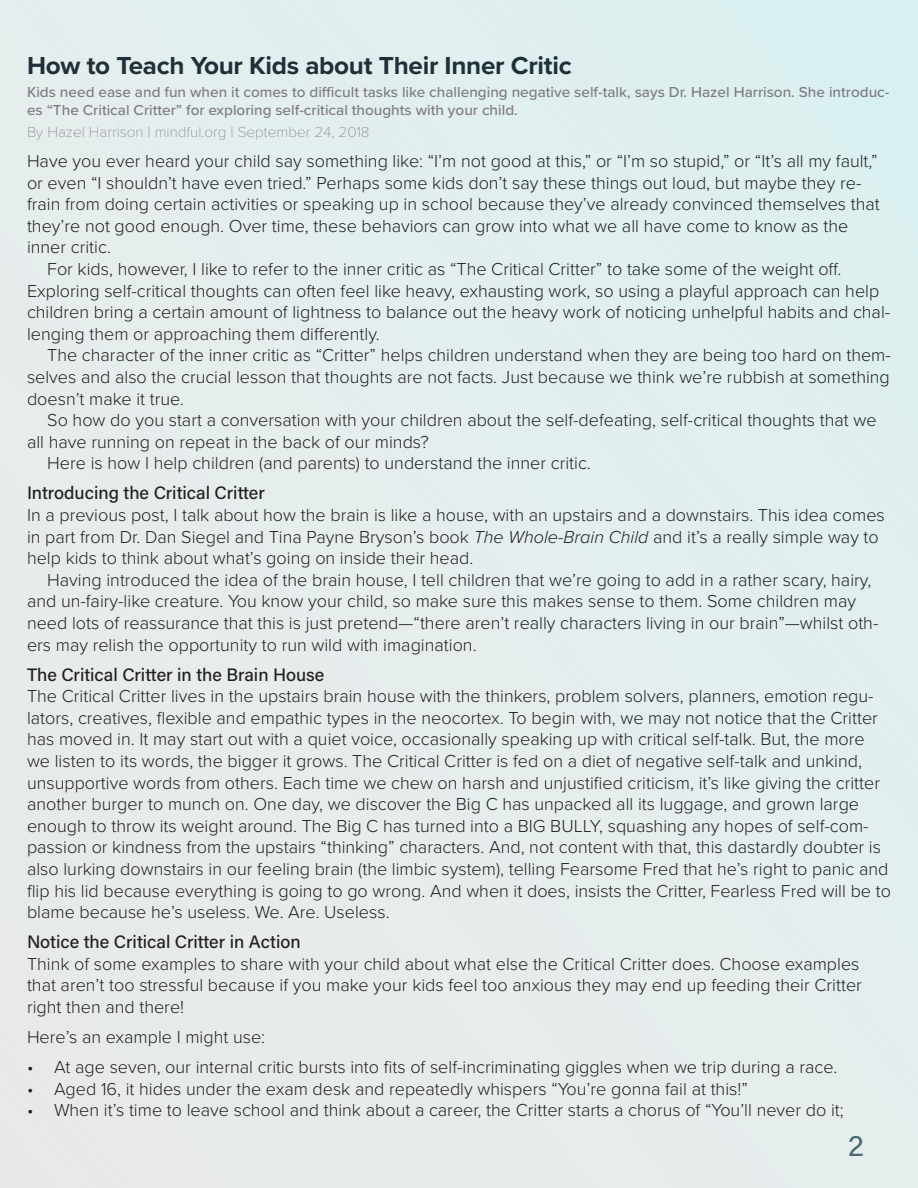
<style>
.page{position:relative;width:918px;height:1188px;background:#e5eded}
.page>*{position:absolute;margin:0;border:0;box-sizing:border-box;transform-origin:0 0}
.t1{font:30px "Acumin Pro";color:#3d5b6a}
.t2{font:700 25.5px "Proxima Nova";letter-spacing:-.01em;color:#203038}
.t3{font:300 18px/21.6px "Proxima Nova";color:#231f20}
.t4{font:500 18px "Acumin Pro";color:#231f20}
.t5{font:500 15px/18px "Proxima Nova";color:#7f7982}
.t6{font:100 15px "Proxima Nova T";color:#7f7982}
.s1{font-style:italic}
</style>
<div class="page">
<p class="t2" style="left:27px;top:47px;width:546px">How to Teach Your Kids about Their Inner Critic</p>
<p class="t5" style="left:27px;top:82px;width:864px">Kids need ease and fun when it comes to difficult tasks like challenging negative self-talk, says Dr. Hazel Harrison. She introduc&shy;es “The Critical Critter” for exploring self-critical thoughts with your child.</p>
<p class="t6" style="left:27px;top:121px;width:344px">By Hazel Harrison | mindful.org | September 24, 2018</p>
<p class="t3" style="left:27px;top:149px;width:854px">Have you ever heard your child say something like: “I’m not good at this,” or “I’m so stupid,” or “It’s all my fault,” or even “I shouldn’t have even tried.” Perhaps some kids don’t say these things out loud, but maybe they re&shy;frain from doing certain activities or speaking up in school because they’ve already convinced themselves that they’re not good enough. Over time, these behaviors can grow into what we all have come to know as the inner critic.</p>
<p class="t3" style="left:27px;top:257px;width:865px;text-indent:20px">For kids, however, I like to refer to the inner critic as “The Critical Critter” to take some of the weight off.<br>Exploring self-critical thoughts can often feel like heavy, exhausting work, so using a playful approach can help children bring a certain amount of lightness to balance out the heavy work of noticing unhelpful habits and chal&shy;lenging them or approaching them differently.</p>
<p class="t3" style="left:27px;top:344px;width:865px;text-align:justify;text-indent:20px">The character of the inner critic as “Critter” helps children understand when they are being too hard on them&shy;selves and also the crucial lesson that thoughts are not facts. Just because we think we’re rubbish at something doesn’t make it true.</p>
<p class="t3" style="left:27px;top:408px;width:851px;text-indent:20px">So how do you start a conversation with your children about the self-defeating, self-critical thoughts that we all have running on repeat in the back of our minds?</p>
<p class="t3" style="left:47px;top:452px;width:545px">Here is how I help children (and parents) to understand the inner critic.</p>
<p class="t4" style="left:27px;top:481px;width:239px">Introducing the Critical Critter</p>
<p class="t3" style="left:27px;top:503px;width:859px">In a previous post, I talk about how the brain is like a house, with an upstairs and a downstairs. This idea comes in part from Dr. Dan Siegel and Tina Payne Bryson’s book <span class="s1">The Whole-Brain Child</span> and it’s a really simple way to help kids to think about what’s going on inside their head.</p>
<p class="t3" style="left:27px;top:568px;width:853px;text-indent:20px">Having introduced the idea of the brain house, I tell children that we’re going to add in a rather scary, hairy, and un-fairy-like creature. You know your child, so make sure this makes sense to them. Some children may need lots of reassurance that this is just pretend—“there aren’t really characters living in our brain”—whilst oth&shy;ers may relish the opportunity to run wild with imagination.</p>
<p class="t4" style="left:27px;top:662px;width:299px">The Critical Critter in the Brain House</p>
<p class="t3" style="left:27px;top:684px;width:866px">The Critical Critter lives in the upstairs brain house with the thinkers, problem solvers, planners, emotion regu&shy;lators, creatives, flexible and empathic types in the neocortex. To begin with, we may not notice that the Critter has moved in. It may start out with a quiet voice, occasionally speaking up with critical self-talk. But, the more we listen to its words, the bigger it grows. The Critical Critter is fed on a diet of negative self-talk and unkind, unsupportive words from others. Each time we chew on harsh and unjustified criticism, it’s like giving the critter another burger to munch on. One day, we discover the Big C has unpacked all its luggage, and grown large enough to throw its weight around. The Big C has turned into a BIG BULLY, squashing any hopes of self-com&shy;passion or kindness from the upstairs “thinking” characters. And, not content with that, this dastardly doubter is also lurking downstairs in our feeling brain (the limbic system), telling Fearsome Fred that he’s right to panic and flip his lid because everything is going to go wrong. And when it does, insists the Critter, Fearless Fred will be to blame because he’s useless. We. Are. Useless.</p>
<p class="t4" style="left:27px;top:929px;width:275px">Notice the Critical Critter in Action</p>
<p class="t3" style="left:27px;top:952px;width:836px">Think of some examples to share with your child about what else the Critical Critter does. Choose examples that aren’t too stressful because if you make your kids feel too anxious they may end up feeding their Critter right then and there!</p>
<p class="t3" style="left:27px;top:1025px;width:240px">Here’s an example I might use:</p>
<p class="t3" style="left:27px;top:1055px;width:812px">• At age seven, our internal critic bursts into fits of self-incriminating giggles when we trip during a race.</p>
<p class="t3" style="left:27px;top:1077px;width:722px">• Aged 16, it hides under the exam desk and repeatedly whispers “You’re gonna fail at this!”</p>
<p class="t3" style="left:27px;top:1098px;width:818px">• When it’s time to leave school and think about a career, the Critter starts a chorus of “You’ll never do it;</p>
<h1 class="t1" style="left:848px;top:1125px;width:17px">2</h1>
</div>
